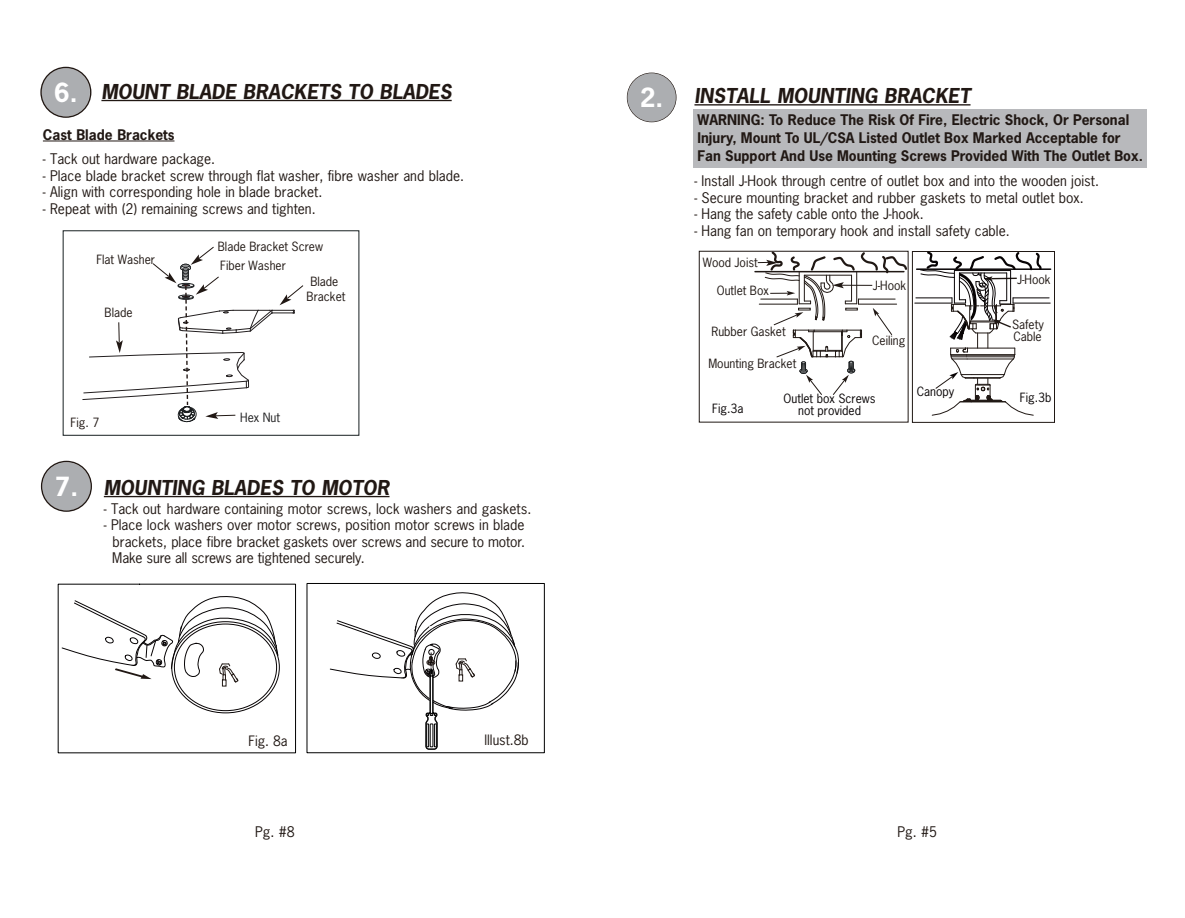
<style>
.page{position:relative;width:1185px;height:918px;background:#fff}
.page>*{position:absolute;margin:0;border:0;box-sizing:border-box;transform-origin:0 0}
.t1{font:700 24.9px "News Gothic";color:#fff}
.t2{font:italic 700 19.35px "News Gothic";color:#211814}
.t3{font:13.8px/16.5px "News Gothic";color:#211814;text-align:justify}
.t4{font:700 13.8px/18px "News Gothic";color:#211814}
.t5{font:13.5px "News Gothic";color:#211814}
.t6{font:12px/12.3px "News Gothic";color:#201814}
.t7{font:12px/14.5px "News Gothic";color:#211814;text-align:center}
.t8{font:12px/12px "News Gothic";color:#070304;text-align:center}
.t9{font:12px "News Gothic";color:#1f1f20}
</style>
<div class="page">
<hr style="left:694px;top:104px;width:277px;height:2px;background:#211814">
<div style="left:628px;top:73px;width:48px;height:49px;background:#acaeb1;border-radius:50%"></div>
<div style="left:627px;top:73px;width:49px;height:49px;border:1px solid #211814;border-radius:50%"></div>
<div style="left:693px;top:109px;width:453px;height:59px;background:#b8b9bc"></div>
<hr style="left:101px;top:100px;width:351px;height:1px;background:#211814">
<hr style="left:43px;top:141px;width:131px;height:1px;background:#211814">
<hr style="left:104px;top:496px;width:286px;height:1px;background:#211814">
<div style="left:42px;top:68px;width:48px;height:48px;background:#acaeb1;border-radius:50%"></div>
<div style="left:40px;top:67px;width:51px;height:51px;border:1px solid #211814;border-radius:50%"></div>
<div style="left:42px;top:462px;width:49px;height:49px;background:#acaeb1;border-radius:50%"></div>
<div style="left:41px;top:461px;width:51px;height:51px;border:1px solid #211814;border-radius:50%"></div>
<svg style="left:57px;top:583px;width:239px;height:171px"></svg>
<div style="left:699px;top:251px;width:209px;height:172px;border:1px solid #201814"></div>
<div style="left:912px;top:251px;width:143px;height:172px;border:1px solid #201814"></div>
<hr style="left:917px;top:268px;width:134px;height:2px;background:#070304">
<hr style="left:916px;top:298px;width:36px;height:1px;background:#070304">
<hr style="left:915px;top:303px;width:37px;height:1px;background:#070304">
<hr style="left:1013px;top:303px;width:37px;height:1px;background:#070304">
<hr style="left:1013px;top:298px;width:36px;height:1px;background:#070304">
<svg style="left:919px;top:251px;width:125px;height:165px"></svg>
<hr style="left:755px;top:271px;width:149px;height:1px;background:#201814">
<svg style="left:758px;top:250px;width:151px;height:146px"></svg>
<div style="left:63px;top:230px;width:296px;height:206px;border:1px solid #171f21"></div>
<svg style="left:82px;top:246px;width:222px;height:176px"></svg>
<div style="left:307px;top:583px;width:238px;height:170px;border:1px solid #000"></div>
<svg style="left:329px;top:592px;width:190px;height:158px"></svg>
<h1 class="t1" style="left:54px;top:76px;width:25px">6.</h1>
<h2 class="t2" style="left:101px;top:79px;width:352px">MOUNT BLADE BRACKETS TO BLADES</h2>
<p class="t4" style="left:43px;top:125px;width:133px">Cast Blade Brackets</p>
<p class="t3" style="left:43px;top:150px;width:174px">- Tack out hardware package.</p>
<p class="t3" style="left:43px;top:167px;width:423px">- Place blade bracket screw through flat washer, fibre washer and blade.</p>
<p class="t3" style="left:43px;top:183px;width:281px">- Align with corresponding hole in blade bracket.</p>
<p class="t3" style="left:43px;top:200px;width:274px">- Repeat with (2) remaining screws and tighten.</p>
<p class="t7" style="left:96px;top:252px;width:60px">Flat Washer</p>
<p class="t7" style="left:105px;top:305px;width:30px">Blade</p>
<p class="t7" style="left:71px;top:415px;width:30px">Fig. 7</p>
<p class="t7" style="left:218px;top:239px;width:107px">Blade Bracket Screw</p>
<p class="t7" style="left:220px;top:258px;width:67px">Fiber Washer</p>
<p class="t7" style="left:307px;top:274px;width:40px">Blade<br>Bracket</p>
<p class="t9" style="left:240px;top:409px;width:41px">Hex Nut</p>
<h1 class="t1" style="left:55px;top:470px;width:25px">7.</h1>
<h2 class="t2" style="left:104px;top:475px;width:287px">MOUNTING BLADES TO MOTOR</h2>
<p class="t3" style="left:104px;top:500px;width:429px">- Tack out hardware containing motor screws, lock washers and gaskets.</p>
<p class="t3" style="left:112px;top:516px;width:414px;text-indent:-8px">- Place lock washers over motor screws, position motor screws in blade brackets, place fibre bracket gaskets over screws and secure to motor.<br>Make sure all screws are tightened securely.</p>
<p class="t5" style="left:249px;top:733px;width:41px">Fig. 8a</p>
<p class="t5" style="left:484px;top:731px;width:46px">lllust.8b</p>
<h1 class="t1" style="left:640px;top:81px;width:25px">2.</h1>
<h2 class="t2" style="left:694px;top:83px;width:278px">INSTALL MOUNTING BRACKET</h2>
<p class="t4" style="left:698px;top:111px;width:447px">WARNING: To Reduce The Risk Of Fire, Electric Shock, Or Personal<br>Injury, Mount To UL/CSA Listed Outlet Box Marked Acceptable for<br>Fan Support And Use Mounting Screws Provided With The Outlet Box.</p>
<p class="t3" style="left:694px;top:172px;width:406px">- Install J-Hook through centre of outlet box and into the wooden joist.</p>
<p class="t3" style="left:694px;top:189px;width:391px">- Secure mounting bracket and rubber gaskets to metal outlet box.</p>
<p class="t3" style="left:694px;top:205px;width:231px">- Hang the safety cable onto the J-hook.</p>
<p class="t3" style="left:694px;top:222px;width:317px">- Hang fan on temporary hook and install safety cable.</p>
<p class="t6" style="left:703px;top:255px;width:57px">Wood Joist</p>
<p class="t6" style="left:717px;top:284px;width:54px">Outlet Box</p>
<p class="t6" style="left:712px;top:325px;width:76px">Rubber Gasket</p>
<p class="t6" style="left:708px;top:357px;width:89px">Mounting Bracket</p>
<p class="t8" style="left:712px;top:402px;width:33px">Fig.3a</p>
<p class="t6" style="left:873px;top:279px;width:35px">J-Hook</p>
<p class="t6" style="left:872px;top:334px;width:35px">Ceiling</p>
<p class="t8" style="left:784px;top:392px;width:93px">Outlet box Screws not provided</p>
<p class="t8" style="left:917px;top:385px;width:39px">Canopy</p>
<p class="t6" style="left:1017px;top:273px;width:35px">J-Hook</p>
<p class="t6" style="left:1012px;top:318px;width:33px">Safety<br>Cable</p>
<p class="t8" style="left:1020px;top:391px;width:33px">Fig.3b</p>
<p class="t3" style="left:255px;top:823px;width:41px">Pg. #8</p>
<p class="t3" style="left:897px;top:823px;width:41px">Pg. #5</p>
</div>
